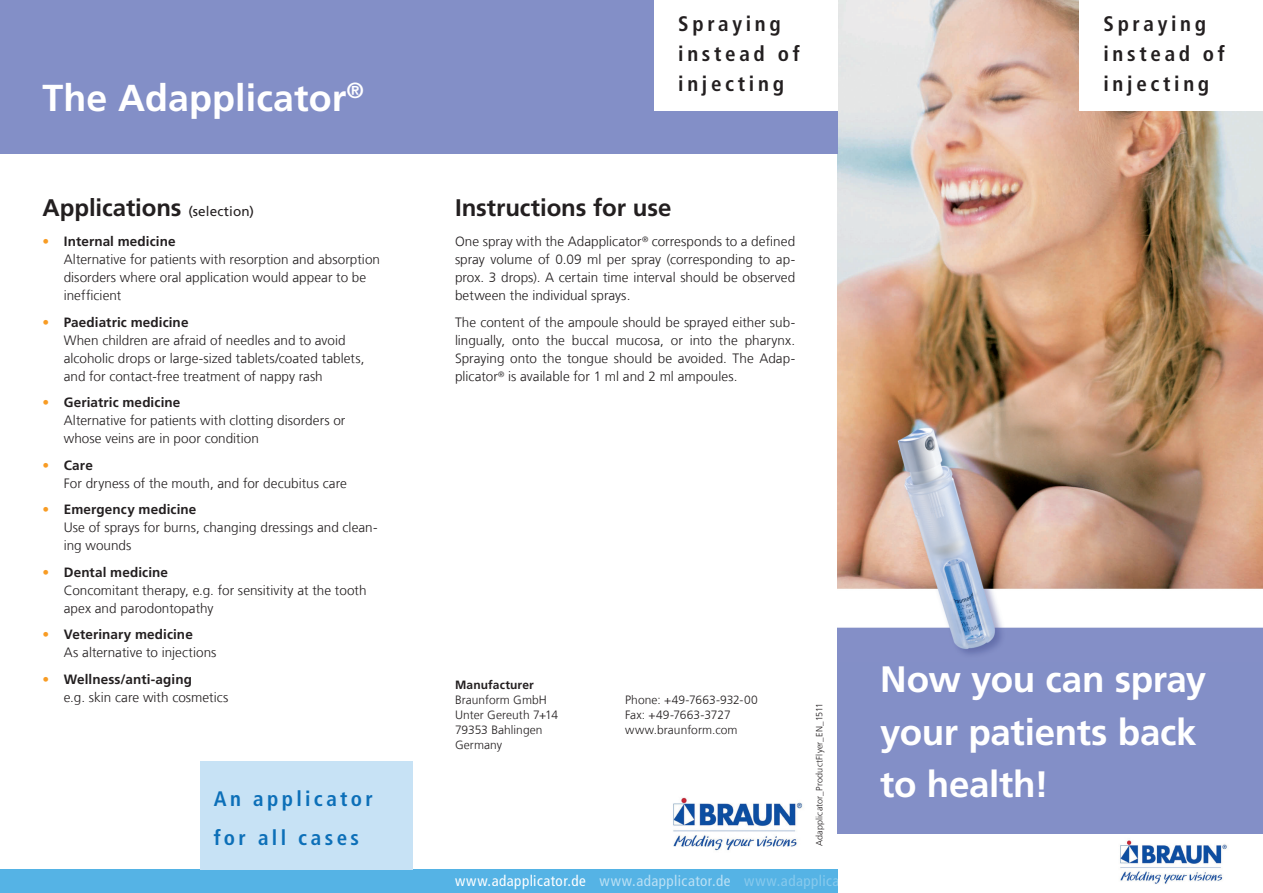
<style>
.page{position:relative;width:1263px;height:893px;background:#fff}
.page>*{position:absolute;margin:0;border:0;box-sizing:border-box;transform-origin:0 0}
.t1{font:700 37.5px "Frutiger LT Com";letter-spacing:.005em;color:#fff}
.t2{font:700 36.75px/52.5px "Frutiger LT Com";letter-spacing:-.01em;color:#fff}
.t3{font:700 24px "Frutiger LT Com";letter-spacing:-.005em;color:#231f20}
.t4{font:700 condensed 21px/30px "Frutiger LT Com";letter-spacing:.175em;color:#231f20}
.t5{font:700 condensed 21px/39px "Frutiger LT Com";letter-spacing:.16em;color:#0c6fb8}
.t6{font:condensed 15px "Frutiger LT Com";letter-spacing:.03em;color:#fff}
.t7{font:300 13.5px/18px "Frutiger LT Com";letter-spacing:.005em;color:#231f20}
.t8{font:300 12px/15px "Frutiger LT Com";letter-spacing:.005em;color:#231f20}
.t9{font:700 12px "Frutiger LT Com";letter-spacing:.01em;color:#231f20}
.t10{font:300 9px "Frutiger LT Com";letter-spacing:.015em;color:#231f20}
.s1{font-weight:400;font-size:13.5px}
.s2{font-weight:700;color:#f89c24}
.s3{font-weight:700}
</style>
<div class="page">
<img style="left:838px;top:0;width:425px;height:662px">
<div style="left:0;top:0;width:838px;height:153px;background:#838fc7"></div>
<div style="left:654px;top:0;width:184px;height:111px;background:#fff"></div>
<div style="left:0;top:870px;width:838px;height:23px;background:#55b3e5"></div>
<div style="left:200px;top:761px;width:212px;height:109px;background:#c7e2f5"></div>
<div style="left:838px;top:662px;width:425px;height:171px;background:#838fc7"></div>
<img style="left:673px;top:797px;width:130px;height:54px">
<div style="left:1079px;top:0;width:184px;height:111px;background:#fff"></div>
<img style="left:1120px;top:840px;width:107px;height:44px">
<h1 class="t1" style="left:43px;top:76px;width:323px">The Adapplicator<sup>®</sup></h1>
<h3 class="t3" style="left:43px;top:193px;width:213px">Applications <span class="s1">(selection)</span></h3>
<p class="t7" style="left:64px;top:233px;width:318px;text-indent:-21px"><span class="s2">•</span> <span class="s3">Internal medicine<br></span>Alternative for patients with resorption and absorption disorders where oral application would appear to be inefficient</p>
<p class="t7" style="left:64px;top:313px;width:302px;text-indent:-21px"><span class="s2">•</span> <span class="s3">Paediatric medicine<br></span>When children are afraid of needles and to avoid alcoholic drops or large-sized tablets/coated tablets, and for contact-free treatment of nappy rash</p>
<p class="t7" style="left:64px;top:394px;width:283px;text-indent:-21px"><span class="s2">•</span> <span class="s3">Geriatric medicine<br></span>Alternative for patients with clotting disorders or whose veins are in poor condition</p>
<p class="t7" style="left:64px;top:456px;width:285px;text-indent:-21px"><span class="s2">•</span> <span class="s3">Care<br></span>For dryness of the mouth, and for decubitus care</p>
<p class="t7" style="left:64px;top:501px;width:315px;text-indent:-21px"><span class="s2">•</span> <span class="s3">Emergency medicine<br></span>Use of sprays for burns, changing dressings and clean&shy;ing wounds</p>
<p class="t7" style="left:64px;top:563px;width:304px;text-indent:-21px"><span class="s2">•</span> <span class="s3">Dental medicine<br></span>Concomitant therapy, e.g. for sensitivity at the tooth apex and parodontopathy</p>
<p class="t7" style="left:64px;top:626px;width:154px;text-indent:-21px"><span class="s2">•</span> <span class="s3">Veterinary medicine<br></span>As alternative to injections</p>
<p class="t7" style="left:64px;top:670px;width:166px;text-indent:-21px"><span class="s2">•</span> <span class="s3">Wellness/anti-aging<br></span>e.g. skin care with cosmetics</p>
<h3 class="t5" style="left:214px;top:779px;width:161px">An applicator for all cases</h3>
<h3 class="t4" style="left:678px;top:8px;width:123px">Spraying instead of injecting</h3>
<h3 class="t4" style="left:1103px;top:8px;width:123px">Spraying instead of injecting</h3>
<h3 class="t3" style="left:455px;top:193px;width:218px">Instructions for use</h3>
<p class="t7" style="left:455px;top:233px;width:342px;text-align:justify">One spray with the Adapplicator<sup>®</sup> corresponds to a defined spray volume of 0.09 ml per spray (corresponding to ap&shy;prox. 3 drops). A certain time interval should be observed between the individual sprays.</p>
<p class="t7" style="left:455px;top:313px;width:342px;text-align:justify">The content of the ampoule should be sprayed either sub&shy;lingually, onto the buccal mucosa, or into the pharynx.<br>Spraying onto the tongue should be avoided. The Adap&shy;plicator<sup>®</sup> is available for 1 ml and 2 ml ampoules.</p>
<h2 class="t2" style="left:880px;top:653px;width:328px">Now you can spray your patients back to health!</h2>
<p class="t9" style="left:455px;top:678px;width:80px">Manufacturer</p>
<p class="t8" style="left:455px;top:693px;width:105px">Braunform GmbH<br>Unter Gereuth 7+14<br>79353 Bahlingen<br>Germany</p>
<p class="t10" style="left:814px;top:846px;width:145px;rotate:-90deg">Adapplicator_ProductFlyer_EN_1511</p>
<p class="t6" style="left:455px;top:872px;width:422px">www.adapplicator.de www.adapplicator.de www.adapplicator.de</p>
<p class="t8" style="left:625px;top:693px;width:134px">Phone: +49-7663-932-00<br>Fax: +49-7663-3727 www.braunform.com</p>
</div>
